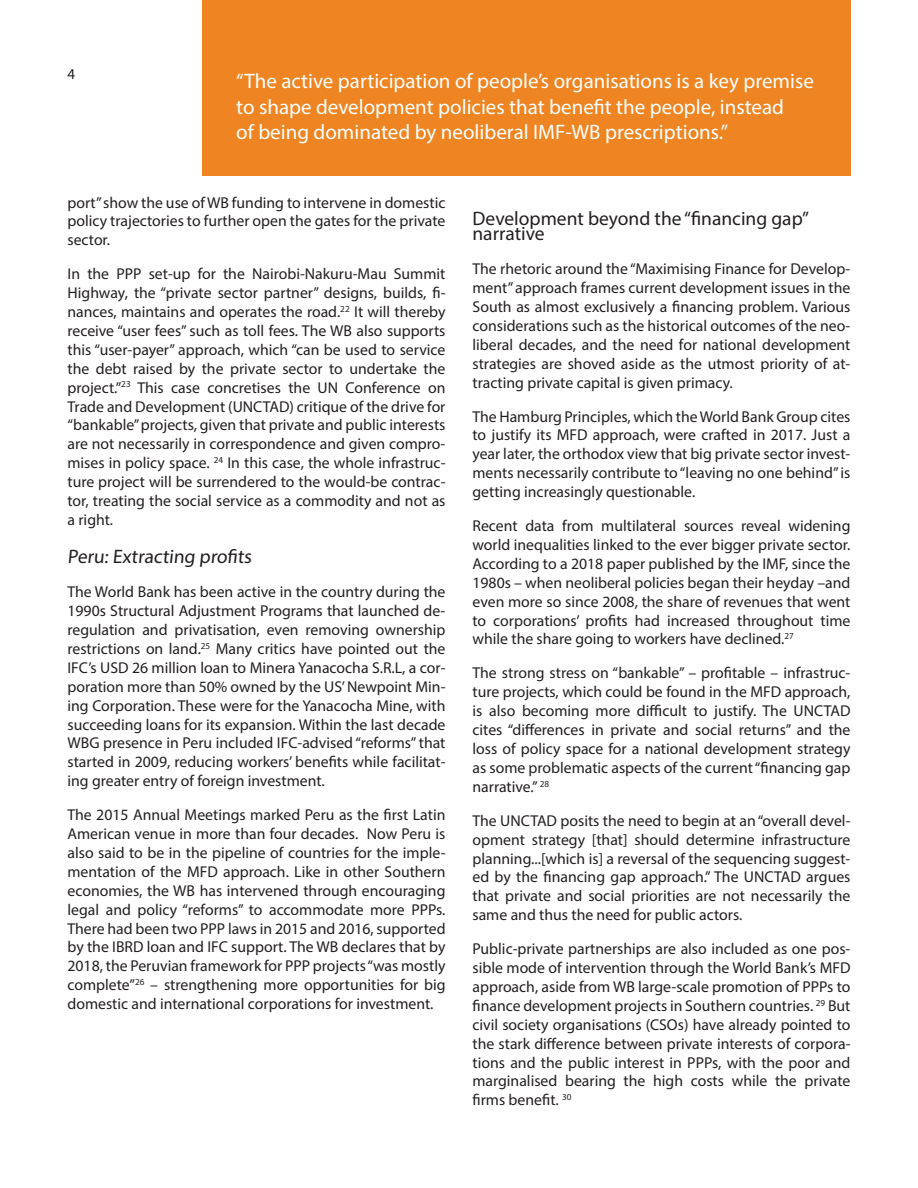
<style>
.page{position:relative;width:918px;height:1188px;background:#fff}
.page>*{position:absolute;margin:0;border:0;box-sizing:border-box;transform-origin:0 0}
.t1{font:21px/25.2px "Myriad Pro";color:#fff}
.t2{font:19.5px/15px "Myriad Pro";color:#231f20}
.t3{font:15.75px/18.9px "Myriad Pro";color:#231f20;text-align:justify}
.t4{font:15px "Myriad Pro";color:#231f20}
</style>
<div class="page">
<div style="left:202px;top:0;width:649px;height:176px;background:#ee8522"></div>
<p class="t4" style="left:68px;top:65px;width:9px">4</p>
<h1 class="t1" style="left:236px;top:68px;width:579px">“The active participation of people’s organisations is a key premise to shape development policies that benefit the people, instead<br>of being dominated by neoliberal IMF-WB prescriptions.”</h1>
<p class="t3" style="left:68px;top:193px;width:379px">port” show the use of WB funding to intervene in domestic policy trajectories to further open the gates for the private sector.</p>
<p class="t3" style="left:67px;top:264px;width:380px">In the PPP set-up for the Nairobi-Nakuru-Mau Summit Highway, the “private sector partner” designs, builds, fi&shy;nances, maintains and operates the road.<sup>22</sup> It will thereby receive “user fees” such as toll fees. The WB also supports this “user-payer” approach, which “can be used to service the debt raised by the private sector to undertake the project.”<sup>23</sup> This case concretises the UN Conference on Trade and Development (UNCTAD) critique of the drive for “bankable” projects, given that private and public interests are not necessarily in correspondence and given compro&shy;mises in policy space. <sup>24</sup> In this case, the whole infrastruc&shy;ture project will be surrendered to the would-be contrac&shy;tor, treating the social service as a commodity and not as a right.</p>
<p class="t2" style="left:68px;top:549px;width:188px">Peru: Extracting profits</p>
<p class="t3" style="left:68px;top:582px;width:380px">The World Bank has been active in the country during the 1990s Structural Adjustment Programs that launched de&shy;regulation and privatisation, even removing ownership restrictions on land.<sup>25</sup> Many critics have pointed out the IFC’s USD 26 million loan to Minera Yanacocha S.R.L, a cor&shy;poration more than 50% owned by the US’ Newpoint Min&shy;ing Corporation. These were for the Yanacocha Mine, with succeeding loans for its expansion. Within the last decade WBG presence in Peru included IFC-advised “reforms” that started in 2009, reducing workers’ benefits while facilitat&shy;ing greater entry of foreign investment.</p>
<p class="t3" style="left:68px;top:805px;width:380px">The 2015 Annual Meetings marked Peru as the first Latin American venue in more than four decades. Now Peru is also said to be in the pipeline of countries for the imple&shy;mentation of the MFD approach. Like in other Southern economies, the WB has intervened through encouraging legal and policy “reforms” to accommodate more PPPs.<br>There had been two PPP laws in 2015 and 2016, supported by the IBRD loan and IFC support. The WB declares that by 2018, the Peruvian framework for PPP projects “was mostly complete”<sup>26</sup> – strengthening more opportunities for big domestic and international corporations for investment.</p>
<p class="t2" style="left:472px;top:211px;width:338px">Development beyond the “financing gap” narrative</p>
<p class="t3" style="left:472px;top:259px;width:380px">The rhetoric around the “Maximising Finance for Develop&shy;ment” approach frames current development issues in the South as almost exclusively a financing problem. Various considerations such as the historical outcomes of the neo&shy;liberal decades, and the need for national development strategies are shoved aside as the utmost priority of at&shy;tracting private capital is given primacy.</p>
<p class="t3" style="left:472px;top:407px;width:380px">The Hamburg Principles, which the World Bank Group cites to justify its MFD approach, were crafted in 2017. Just a year later, the orthodox view that big private sector invest&shy;ments necessarily contribute to “leaving no one behind” is getting increasingly questionable.</p>
<p class="t3" style="left:472px;top:516px;width:380px">Recent data from multilateral sources reveal widening world inequalities linked to the ever bigger private sector.<br>According to a 2018 paper published by the IMF, since the 1980s – when neoliberal policies began their heyday –and even more so since 2008, the share of revenues that went to corporations’ profits had increased throughout time while the share going to workers have declined.<sup>27</sup></p>
<p class="t3" style="left:472px;top:663px;width:380px">The strong stress on “bankable” – profitable – infrastruc&shy;ture projects, which could be found in the MFD approach, is also becoming more difficult to justify. The UNCTAD cites “differences in private and social returns” and the loss of policy space for a national development strategy as some problematic aspects of the current “financing gap narrative.” <sup>28</sup></p>
<p class="t3" style="left:472px;top:811px;width:380px">The UNCTAD posits the need to begin at an “overall devel&shy;opment strategy [that] should determine infrastructure planning...[which is] a reversal of the sequencing suggest&shy;ed by the financing gap approach.” The UNCTAD argues that private and social priorities are not necessarily the same and thus the need for public actors.</p>
<p class="t3" style="left:472px;top:939px;width:380px">Public-private partnerships are also included as one pos&shy;sible mode of intervention through the World Bank’s MFD approach, aside from WB large-scale promotion of PPPs to finance development projects in Southern countries. <sup>29</sup> But civil society organisations (CSOs) have already pointed to the stark difference between private interests of corpora&shy;tions and the public interest in PPPs, with the poor and marginalised bearing the high costs while the private firms benefit. <sup>30</sup></p>
</div>
